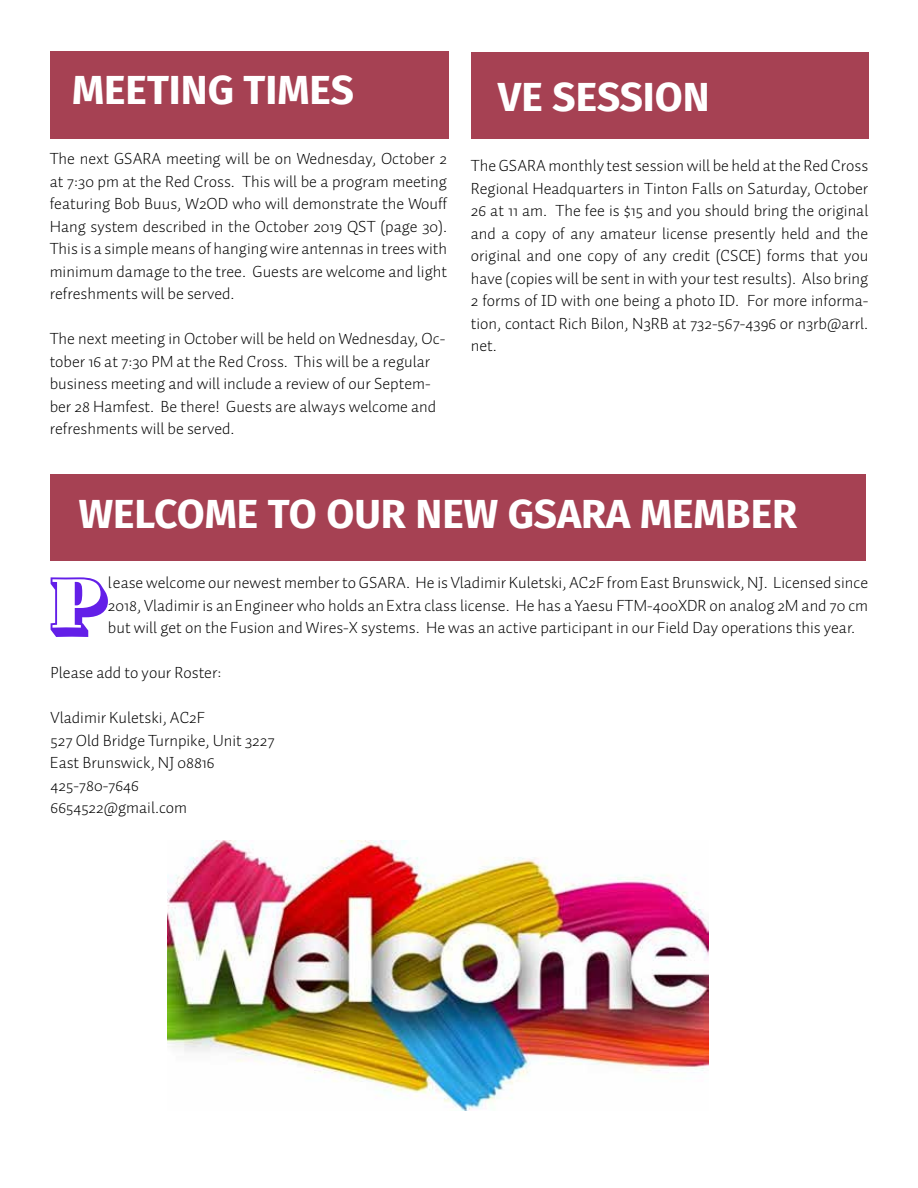
<style>
.page{position:relative;width:918px;height:1188px;background:#fff}
.page>*{position:absolute;margin:0;border:0;box-sizing:border-box;transform-origin:0 0}
.t1{font:76.35px "Ingeborg Block";color:#631fe8}
.t2{font:700 40.5px "Fira Sans OT";color:#fff}
.t3{font:300 16.5px/22.5px "Auto Pro";color:#000;text-align:justify}
</style>
<div class="page">
<div style="left:51px;top:474px;width:815px;height:87px;background:#a64153"></div>
<div style="left:51px;top:51px;width:398px;height:88px;background:#a64153"></div>
<div style="left:471px;top:52px;width:397px;height:87px;background:#a64153"></div>
<img style="left:168px;top:840px;width:541px;height:271px">
<h2 class="t2" style="left:72px;top:62px;width:283px">MEETING TIMES</h2>
<h2 class="t2" style="left:497px;top:69px;width:214px">VE SESSION</h2>
<p class="t3" style="left:50px;top:147px;width:399px">The next GSARA meeting will be on Wednesday, October 2 at 7:30 pm at the Red Cross. This will be a program meeting featuring Bob Buus, W2OD who will demonstrate the Wouff Hang system described in the October 2019 QST (page 30).<br>This is a simple means of hanging wire antennas in trees with minimum damage to the tree. Guests are welcome and light refreshments will be served.</p>
<p class="t3" style="left:50px;top:327px;width:397px;text-align:left">The next meeting in October will be held on Wednesday, Oc&shy;tober 16 at 7:30 PM at the Red Cross. This will be a regular business meeting and will include a review of our Septem&shy;ber 28 Hamfest. Be there! Guests are always welcome and refreshments will be served.</p>
<p class="t3" style="left:471px;top:154px;width:399px">The GSARA monthly test session will be held at the Red Cross Regional Headquarters in Tinton Falls on Saturday, October 26 at 11 am. The fee is $15 and you should bring the original and a copy of any amateur license presently held and the original and one copy of any credit (CSCE) forms that you have (copies will be sent in with your test results). Also bring 2 forms of ID with one being a photo ID. For more informa&shy;tion, contact Rich Bilon, N3RB at 732-567-4396 or n3rb@arrl. net.</p>
<h2 class="t2" style="left:79px;top:485px;width:720px">WELCOME TO OUR NEW GSARA MEMBER</h2>
<h1 class="t1" style="left:48px;top:555px;width:57px">P</h1>
<p class="t3" style="left:108px;top:571px;width:762px">lease welcome our newest member to GSARA. He is Vladimir Kuletski, AC2F from East Brunswick, NJ. Licensed since 2018, Vladimir is an Engineer who holds an Extra class license. He has a Yaesu FTM-400XDR on analog 2M and 70 cm but will get on the Fusion and Wires-X systems. He was an active participant in our Field Day operations this year.</p>
<p class="t3" style="left:51px;top:661px;width:172px">Please add to your Roster:</p>
<p class="t3" style="left:51px;top:706px;width:226px;text-align:left">Vladimir Kuletski, AC2F<br>527 Old Bridge Turnpike, Unit 3227<br>East Brunswick, NJ 08816<br>425-780-7646<br>6654522@gmail.com</p>
</div>
